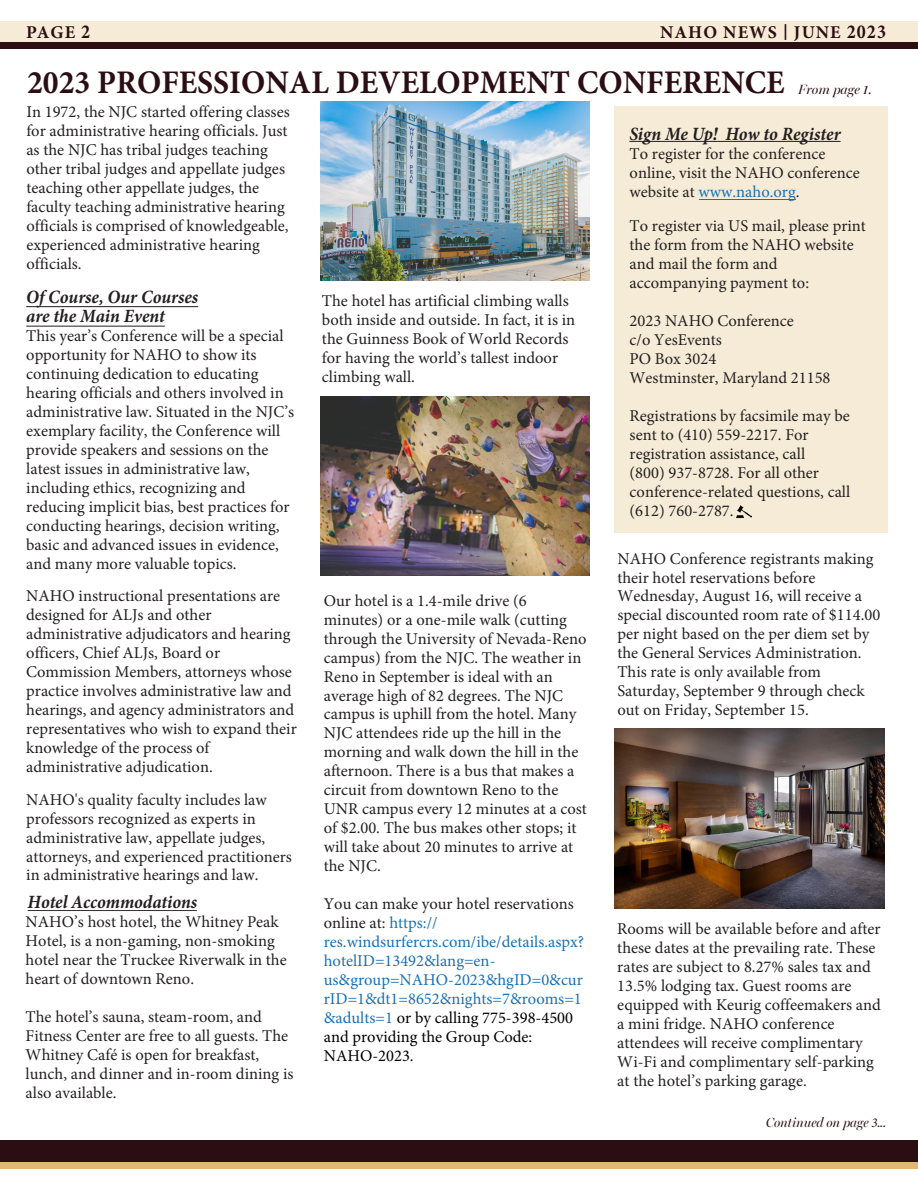
<style>
.page{position:relative;width:918px;height:1188px;background:#fff}
.page>*{position:absolute;margin:0;border:0;box-sizing:border-box;transform-origin:0 0}
.t1{font:700 33px "Minion Pro";color:#2b0e13;scale:.96 1}
.t2{font:italic 700 18.75px/19.5px "Minion Pro";letter-spacing:-.005em;color:#231f20;scale:.95 1}
.t3{font:700 18px "Minion Pro";letter-spacing:.06em;color:#2b0e13}
.t4{font:16.5px/18.9px "Minion Pro";color:#231f20}
.t5{font:16.5px/18.9px "Minion Pro";color:#1871b9}
.t6{font:italic 13.5px "Lincoln Miller B";color:#2b0e13;scale:.95 1}
.t7{font:italic 13.5px "Lincoln Miller B";color:#2b0e13}
.s1{font-size:19.8px}
.s2{font-size:15.9px}
.s3{color:#1871b9}
.s4{color:#231f20}
.s5{color:#000}
.s6{font-family:"Minion Pro"}
</style>
<div class="page">
<div style="left:0;top:21px;width:918px;height:22px;background:#f6ebd6"></div>
<div style="left:0;top:42px;width:918px;height:7px;background:#2b0e13"></div>
<div style="left:0;top:1140px;width:918px;height:22px;background:#2b0e13"></div>
<div style="left:0;top:1162px;width:918px;height:6px;background:#dfb776"></div>
<div style="left:615px;top:107px;width:273px;height:426px;background:#f6ebd6"></div>
<hr style="left:629px;top:141px;width:212px;height:1px;background:#231f20">
<hr style="left:699px;top:199px;width:96px;height:1px;background:#1871b9">
<img style="left:736px;top:505px;width:16px;height:13px">
<img style="left:321px;top:101px;width:268px;height:180px">
<img style="left:321px;top:397px;width:268px;height:179px">
<img style="left:614px;top:728px;width:271px;height:181px">
<hr style="left:28px;top:910px;width:169px;height:1px;background:#231f20">
<hr style="left:26px;top:326px;width:139px;height:1px;background:#231f20">
<hr style="left:26px;top:306px;width:172px;height:1px;background:#231f20">
<p class="t3" style="left:26px;top:20px;width:66px">PAGE <span class="s1">2</span></p>
<p class="t3" style="left:660px;top:20px;width:227px">NAHO NEWS <span class="s2">|</span> JUNE <span class="s1">2023</span></p>
<h1 class="t1" style="left:27px;top:59px;width:791px">2023 PROFESSIONAL DEVELOPMENT CONFERENCE</h1>
<p class="t7" style="left:798px;top:81px;width:75px">From page 1.</p>
<p class="t2" style="left:629px;top:123px;width:224px">Sign Me Up! How to Register</p>
<p class="t4" style="left:630px;top:145px;width:232px">To register for the conference online, visit the NAHO conference website at <span class="s3">www.naho.org</span>.</p>
<p class="t4" style="left:630px;top:217px;width:238px">To register via US mail, please print the form from the NAHO website and mail the form and accompanying payment to:</p>
<p class="t4" style="left:630px;top:311px;width:202px">2023 NAHO Conference<br>c/o YesEvents<br>PO Box 3024<br>Westminster, Maryland 21158</p>
<p class="t4" style="left:630px;top:406px;width:222px">Registrations by facsimile may be sent to (410) 559-2217. For registration assistance, call<br>(800) 937-8728. For all other conference-related questions, call (612) 760-2787.</p>
<p class="t4" style="left:26px;top:103px;width:265px">In 1972, the NJC started offering classes for administrative hearing officials. Just as the NJC has tribal judges teaching other tribal judges and appellate judges teaching other appellate judges, the faculty teaching administrative hearing officials is comprised of knowledgeable, experienced administrative hearing officials.</p>
<p class="t2" style="left:26px;top:287px;width:182px">Of Course, Our Courses are the Main Event</p>
<p class="t4" style="left:26px;top:327px;width:269px">This year’s Conference will be a special opportunity for NAHO to show its continuing dedication to educating hearing officials and others involved in administrative law. Situated in the NJC’s exemplary facility, the Conference will provide speakers and sessions on the latest issues in administrative law, including ethics, recognizing and reducing implicit bias, best practices for conducting hearings, decision writing, basic and advanced issues in evidence, and many more valuable topics.</p>
<p class="t4" style="left:26px;top:587px;width:272px">NAHO instructional presentations are designed for ALJs and other administrative adjudicators and hearing officers, Chief ALJs, Board or Commission Members, attorneys whose practice involves administrative law and hearings, and agency administrators and representatives who wish to expand their knowledge of the process of administrative adjudication.</p>
<p class="t4" style="left:26px;top:790px;width:267px">NAHO's quality faculty includes law professors recognized as experts in administrative law, appellate judges, attorneys, and experienced practitioners in administrative hearings and law.</p>
<p class="t2" style="left:28px;top:892px;width:180px">Hotel Accommodations</p>
<p class="t4" style="left:26px;top:912px;width:263px">NAHO’s host hotel, the Whitney Peak Hotel, is a non-gaming, non-smoking hotel near the Truckee Riverwalk in the heart of downtown Reno.</p>
<p class="t4" style="left:26px;top:1007px;width:269px">The hotel’s sauna, steam-room, and Fitness Center are free to all guests. The Whitney Café is open for breakfast, lunch, and dinner and in-room dining is also available.</p>
<p class="t4" style="left:322px;top:291px;width:255px">The hotel has artificial climbing walls both inside and outside. In fact, it is in the Guinness Book of World Records for having the world’s tallest indoor climbing wall.</p>
<p class="t4" style="left:617px;top:549px;width:264px">NAHO Conference registrants making their hotel reservations before Wednesday, August 16, will receive a special discounted room rate of $114.00 per night based on the per diem set by the General Services Administration.<br>This rate is only available from Saturday, September 9 through check out on Friday, September 15.</p>
<p class="t4" style="left:324px;top:591px;width:265px">Our hotel is a 1.4-mile drive (6 minutes) or a one-mile walk (cutting through the University of Nevada-Reno campus) from the NJC. The weather in Reno in September is ideal with an average high of 82 degrees. The NJC campus is uphill from the hotel. Many NJC attendees ride up the hill in the morning and walk down the hill in the afternoon. There is a bus that makes a circuit from downtown Reno to the UNR campus every 12 minutes at a cost of $2.00. The bus makes other stops; it will take about 20 minutes to arrive at the NJC.</p>
<p class="t5" style="left:324px;top:894px;width:262px"><span class="s4">You can make your hotel reservations online at:</span> https:// res.windsurfercrs.com/ibe/details.aspx? hotelID=13492&amp;lang=en&shy;us&amp;group=NAHO-2023&amp;hgID=0&amp;cur rID=1&amp;dt1=8652&amp;nights=7&amp;rooms=1 &amp;adults=1 <span class="s5">or by calling 775-398-4500 and providing the Group Code:<br>NAHO-2023.</span></p>
<p class="t4" style="left:617px;top:920px;width:265px">Rooms will be available before and after these dates at the prevailing rate. These rates are subject to 8.27% sales tax and 13.5% lodging tax. Guest rooms are equipped with Keurig coffeemakers and a mini fridge. NAHO conference attendees will receive complimentary Wi-Fi and complimentary self-parking at the hotel’s parking garage.</p>
<p class="t6" style="left:766px;top:1115px;width:128px">Continued on page <span class="s6">3</span>...</p>
</div>
